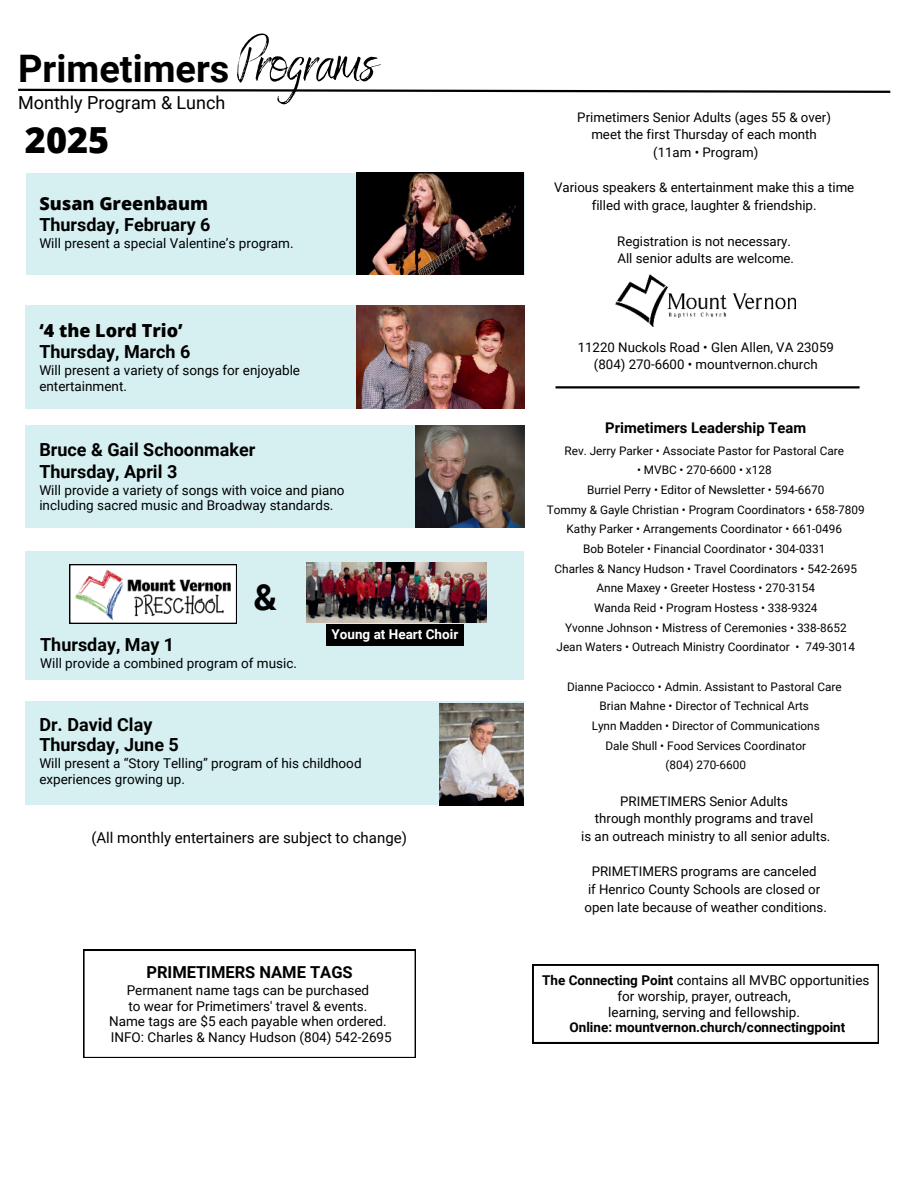
<style>
.page{position:relative;width:918px;height:1188px;background:#fff}
.page>*{position:absolute;margin:0;border:0;box-sizing:border-box;transform-origin:0 0}
.t1{font:700 37.95px "Roboto";color:#000}
.t2{font:800 36px "Open Sans";color:#000}
.t3{font:700 36px "Roboto";color:#000}
.t4{font:700 18px/21.3px "Roboto";color:#000}
.t5{font:800 18px "Open Sans";color:#000}
.t6{font:18px "Roboto";color:#000}
.t7{font:700 16.5px "Roboto";color:#000}
.t8{font:15px "Roboto";color:#000}
.t9{font:700 14.7px "Roboto";color:#000}
.t10{font:13.5px/15.8px "Roboto";color:#000}
.t11{font:700 13.5px "Roboto";color:#000}
.t12{font:700 13.5px "Roboto";color:#fff}
.t13{font:13.2px/17.7px "Roboto";color:#000;text-align:center}
.t14{font:11.85px/19.6px "Roboto";color:#000;text-align:center}
.s1{font-family:"Benedict";font-weight:400;font-size:63px}
.s2{font-weight:700}
</style>
<div class="page">
<img style="left:616px;top:274px;width:180px;height:52px">
<hr style="left:556px;top:386px;width:304px;height:2px;background:#000">
<svg style="left:18px;top:88px;width:873px;height:5px"></svg>
<div style="left:25px;top:425px;width:499px;height:103px;background:#d6f0f2"></div>
<svg style="left:83px;top:950px;width:332px;height:108px"></svg>
<div style="left:26px;top:173px;width:498px;height:101px;background:#d6f0f2"></div>
<img style="left:356px;top:173px;width:168px;height:101px">
<div style="left:25px;top:305px;width:499px;height:104px;background:#d6f0f2"></div>
<img style="left:357px;top:305px;width:167px;height:104px">
<svg style="left:533px;top:965px;width:345px;height:78px"></svg>
<img style="left:416px;top:425px;width:109px;height:103px">
<div style="left:25px;top:551px;width:498px;height:129px;background:#d6f0f2"></div>
<img style="left:307px;top:563px;width:180px;height:59px">
<svg style="left:69px;top:564px;width:168px;height:60px"></svg>
<img style="left:74px;top:566px;width:159px;height:56px">
<div style="left:25px;top:702px;width:498px;height:103px;background:#d6f0f2"></div>
<div style="left:326px;top:624px;width:138px;height:21px;background:#000"></div>
<img style="left:440px;top:703px;width:83px;height:102px">
<h1 class="t1" style="left:18px;top:42px;width:360px">Primetimers <span class="s1">Programs</span></h1>
<h3 class="t6" style="left:18px;top:90px;width:209px">Monthly Program &amp; Lunch</h3>
<h2 class="t2" style="left:25px;top:112px;width:86px">2025</h2>
<h3 class="t5" style="left:39px;top:189px;width:170px">Susan Greenbaum</h3>
<h3 class="t4" style="left:39px;top:213px;width:173px">Thursday, February 6</h3>
<p class="t10" style="left:39px;top:235px;width:256px">Will present a special Valentine’s program.</p>
<h3 class="t5" style="left:39px;top:317px;width:145px">‘4 the Lord Trio’</h3>
<h3 class="t4" style="left:39px;top:340px;width:153px">Thursday, March 6</h3>
<p class="t10" style="left:39px;top:362px;width:262px">Will present a variety of songs for enjoyable entertainment.</p>
<h3 class="t4" style="left:39px;top:439px;width:218px">Bruce &amp; Gail Schoonmaker<br>Thursday, April 3</h3>
<p class="t10" style="left:39px;top:481px;width:307px">Will provide a variety of songs with voice and piano including sacred music and Broadway standards.</p>
<h2 class="t3" style="left:254px;top:572px;width:25px">&amp;</h2>
<h3 class="t4" style="left:40px;top:634px;width:136px">Thursday, May 1</h3>
<p class="t10" style="left:40px;top:655px;width:258px">Will provide a combined program of music.</p>
<p class="t12" style="left:332px;top:625px;width:128px">Young at Heart Choir</p>
<h3 class="t4" style="left:39px;top:714px;width:141px;line-height:20.2px">Dr. David Clay<br>Thursday, June 5</h3>
<p class="t10" style="left:39px;top:755px;width:324px">Will present a “Story Telling” program of his childhood experiences growing up.</p>
<p class="t8" style="left:91px;top:827px;width:317px">(All monthly entertainers are subject to change)</p>
<p class="t13" style="left:577px;top:108px;width:255px">Primetimers Senior Adults (ages 55 &amp; over) meet the first Thursday of each month (11am • Program)</p>
<p class="t13" style="left:554px;top:178px;width:302px">Various speakers &amp; entertainment make this a time filled with grace, laughter &amp; friendship.</p>
<p class="t13" style="left:617px;top:232px;width:178px;text-align:left">Registration is not necessary.<br>All senior adults are welcome.</p>
<p class="t13" style="left:578px;top:338px;width:258px">11220 Nuckols Road • Glen Allen, VA 23059 (804) 270-6600 • mountvernon.church</p>
<p class="t9" style="left:605px;top:418px;width:202px">Primetimers Leadership Team</p>
<p class="t14" style="left:565px;top:440px;width:281px">Rev. Jerry Parker • Associate Pastor for Pastoral Care</p>
<p class="t14" style="left:547px;top:460px;width:319px">• MVBC • 270-6600 • x128<br>Burriel Perry • Editor of Newsletter • 594-6670<br>Tommy &amp; Gayle Christian • Program Coordinators • 658-7809<br>Kathy Parker • Arrangements Coordinator • 661-0496<br>Bob Boteler • Financial Coordinator • 304-0331<br>Charles &amp; Nancy Hudson • Travel Coordinators • 542-2695<br>Anne Maxey • Greeter Hostess • 270-3154<br>Wanda Reid • Program Hostess • 338-9324<br>Yvonne Johnson • Mistress of Ceremonies • 338-8652<br>Jean Waters • Outreach Ministry Coordinator • 749-3014</p>
<p class="t14" style="left:567px;top:676px;width:276px">Dianne Paciocco • Admin. Assistant to Pastoral Care Brian Mahne • Director of Technical Arts<br>Lynn Madden • Director of Communications<br>Dale Shull • Food Services Coordinator<br>(804) 270-6600</p>
<p class="t13" style="left:581px;top:792px;width:251px">PRIMETIMERS Senior Adults<br>through monthly programs and travel<br>is an outreach ministry to all senior adults.</p>
<p class="t13" style="left:585px;top:862px;width:244px">PRIMETIMERS programs are canceled<br>if Henrico County Schools are closed or open late because of weather conditions.</p>
<h3 class="t7" style="left:146px;top:961px;width:208px">PRIMETIMERS NAME TAGS</h3>
<p class="t10" style="left:109px;top:982px;width:284px;text-align:center">Permanent name tags can be purchased<br>to wear for Primetimers' travel &amp; events.<br>Name tags are $5 each payable when ordered.<br>INFO: Charles &amp; Nancy Hudson (804) 542-2695</p>
<p class="t10" style="left:542px;top:972px;width:329px;text-align:center"><span class="s2">The Connecting Point</span> contains all MVBC opportunities for worship, prayer, outreach,<br>learning, serving and fellowship.</p>
<p class="t11" style="left:569px;top:1018px;width:277px">Online: mountvernon.church/connectingpoint</p>
</div>
